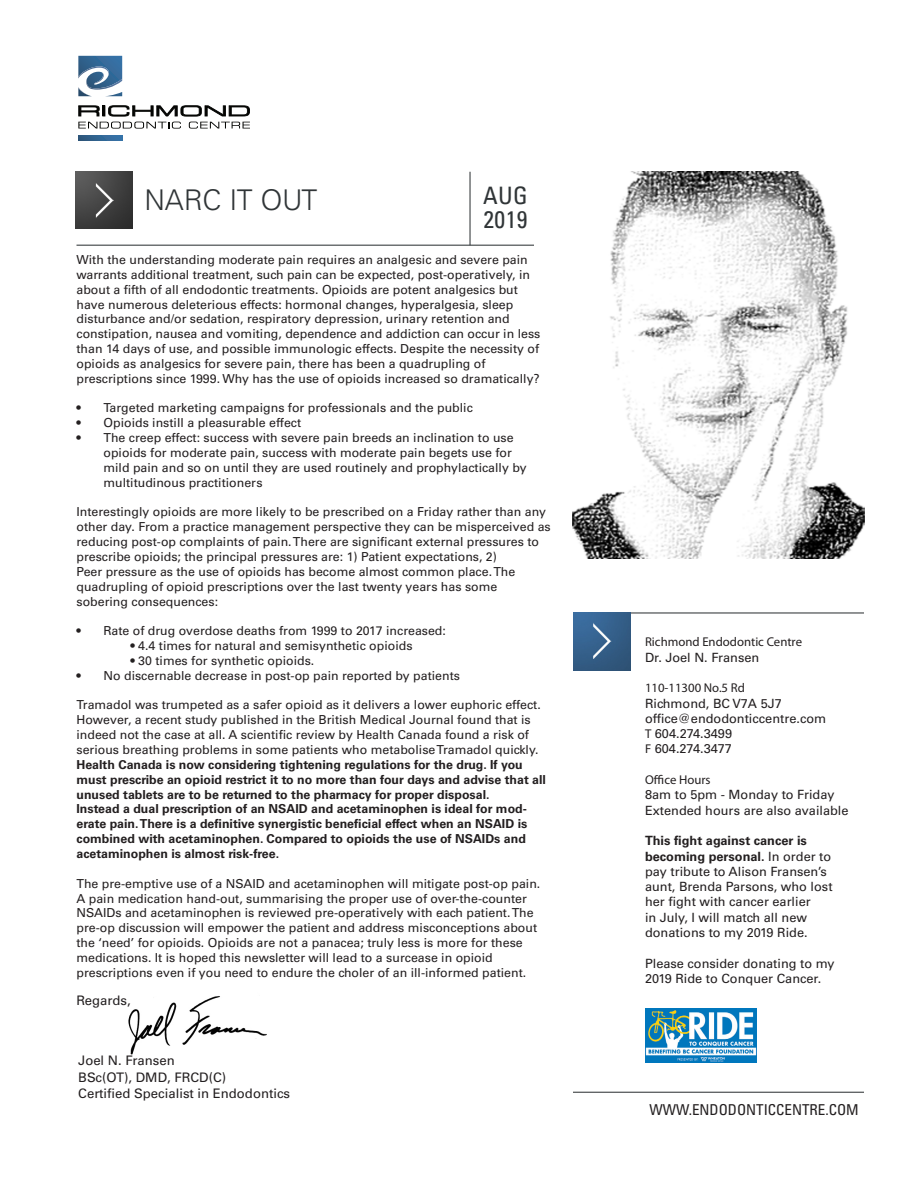
<style>
.page{position:relative;width:918px;height:1188px;background:#fff}
.page>*{position:absolute;margin:0;border:0;box-sizing:border-box;transform-origin:0 0}
.t1{font:300 28.5px "Univers LT Std";letter-spacing:-.02em;color:#303537}
.t2{font:condensed 24px "Univers LT Std";letter-spacing:.02em;color:#303537}
.t3{font:condensed 15px "Univers LT Std";color:#231f20}
.t4{font:13.2px "Univers LT Std";color:#231f20}
.t5{font:12.75px/15.3px "Univers LT Std";color:#231f20}
.t6{font:12.75px "Myriad Pro";color:#231f20}
.t7{font:700 12.75px "Univers";color:#231f20}
.t8{font:12.3px/14.9px "Univers LT Std";color:#231f20}
.t9{font:700 12.3px/14.9px "Univers";color:#231f20;text-align:justify}
.s1{font-family:"Univers";font-weight:700}
.s2{font-family:"Myriad Pro"}
.s3{font-family:"Univers LT Std";font-weight:400}
</style>
<div class="page">
<img style="left:645px;top:1009px;width:111px;height:54px">
<img style="left:572px;top:172px;width:293px;height:386px">
<svg style="left:78px;top:105px;width:172px;height:24px"></svg>
<svg style="left:78px;top:56px;width:44px;height:40px"></svg>
<svg style="left:78px;top:136px;width:44px;height:5px"></svg>
<hr style="left:573px;top:612px;width:291px;height:1px;background:#303537">
<hr style="left:573px;top:1092px;width:291px;height:1px;background:#303537">
<hr style="left:76px;top:245px;width:458px;height:1px;background:#303537">
<hr style="left:470px;top:172px;width:1px;height:73px;background:#303537">
<img style="left:573px;top:612px;width:58px;height:58px">
<img style="left:75px;top:171px;width:58px;height:58px">
<img style="left:128px;top:996px;width:139px;height:59px">
<p class="t1" style="left:144px;top:183px;width:174px">NARC IT OUT</p>
<p class="t2" style="left:483px;top:180px;width:46px">AUG</p>
<p class="t2" style="left:483px;top:204px;width:46px">2019</p>
<p class="t8" style="left:76px;top:252px;width:465px">With the understanding moderate pain requires an analgesic and severe pain warrants additional treatment, such pain can be expected, post-operatively, in about a fifth of all endodontic treatments. Opioids are potent analgesics but have numerous deleterious effects: hormonal changes, hyperalgesia, sleep disturbance and/or sedation, respiratory depression, urinary retention and constipation, nausea and vomiting, dependence and addiction can occur in less than 14 days of use, and possible immunologic effects. Despite the necessity of opioids as analgesics for severe pain, there has been a quadrupling of prescriptions since 1999. Why has the use of opioids increased so dramatically?</p>
<p class="t8" style="left:76px;top:401px;width:398px">• Targeted marketing campaigns for professionals and the public</p>
<p class="t8" style="left:76px;top:416px;width:226px">• Opioids instill a pleasurable effect</p>
<p class="t8" style="left:104px;top:430px;width:425px;text-indent:-27px">• The creep effect: success with severe pain breeds an inclination to use opioids for moderate pain, success with moderate pain begets use for mild pain and so on until they are used routinely and prophylactically by multitudinous practitioners</p>
<p class="t8" style="left:76px;top:505px;width:476px">Interestingly opioids are more likely to be prescribed on a Friday rather than any other day. From a practice management perspective they can be misperceived as reducing post-op complaints of pain. There are significant external pressures to prescribe opioids; the principal pressures are: 1) Patient expectations, 2)<br>Peer pressure as the use of opioids has become almost common place. The quadrupling of opioid prescriptions over the last twenty years has some sobering consequences:</p>
<p class="t8" style="left:76px;top:623px;width:371px">• Rate of drug overdose deaths from 1999 to 2017 increased:</p>
<p class="t8" style="left:131px;top:638px;width:284px">• 4.4 times for natural and semisynthetic opioids</p>
<p class="t8" style="left:131px;top:653px;width:185px">• 30 times for synthetic opioids.</p>
<p class="t8" style="left:76px;top:668px;width:385px">• No discernable decrease in post-op pain reported by patients</p>
<p class="t8" style="left:76px;top:698px;width:471px">Tramadol was trumpeted as a safer opioid as it delivers a lower euphoric effect.<br>However, a recent study published in the British Medical Journal found that is indeed not the case at all. A scientific review by Health Canada found a risk of serious breathing problems in some patients who metabolise Tramadol quickly.<br><span class="s1">Health Canada is now considering tightening regulations for the drug. If you must prescribe an opioid restrict it to no more than four days and advise that all unused tablets are to be returned to the pharmacy for proper disposal.</span></p>
<p class="t9" style="left:76px;top:802px;width:452px">Instead a dual prescription of an NSAID and acetaminophen is ideal for mod&shy;erate pain. There is a definitive synergistic beneficial effect when an NSAID is combined with acetaminophen. Compared to opioids the use of NSAIDs and acetaminophen is almost risk-free.</p>
<p class="t8" style="left:76px;top:876px;width:465px">The pre-emptive use of a NSAID and acetaminophen will mitigate post-op pain.<br>A pain medication hand-out, summarising the proper use of over-the-counter NSAIDs and acetaminophen is reviewed pre-operatively with each patient. The pre-op discussion will empower the patient and address misconceptions about the ‘need’ for opioids. Opioids are not a panacea; truly less is more for these medications. It is hoped this newsletter will lead to a surcease in opioid prescriptions even if you need to endure the choler of an ill-informed patient.</p>
<p class="t4" style="left:76px;top:992px;width:56px">Regards,</p>
<p class="t4" style="left:78px;top:1053px;width:98px">Joel N. Fransen</p>
<p class="t4" style="left:78px;top:1069px;width:149px">BSc(OT), DMD, FRCD(C)</p>
<p class="t4" style="left:78px;top:1085px;width:213px">Certified Specialist in Endodontics</p>
<p class="t6" style="left:645px;top:634px;width:159px">Richmond Endodontic Centre</p>
<p class="t5" style="left:645px;top:650px;width:116px">Dr. Joel N. Fransen</p>
<p class="t6" style="left:645px;top:680px;width:102px">110-11300 No.5 Rd</p>
<p class="t5" style="left:645px;top:695px;width:138px">Richmond, BC V7A 5J7</p>
<p class="t5" style="left:645px;top:711px;width:183px">office@endodonticcentre.com</p>
<p class="t5" style="left:645px;top:726px;width:89px"><span class="s2">T</span> 604.274.3499</p>
<p class="t5" style="left:645px;top:741px;width:89px"><span class="s2">F</span> 604.274.3477</p>
<p class="t6" style="left:645px;top:772px;width:67px">Office Hours</p>
<p class="t5" style="left:645px;top:787px;width:191px">8am to 5pm - Monday to Friday</p>
<p class="t5" style="left:645px;top:803px;width:205px">Extended hours are also available</p>
<p class="t7" style="left:645px;top:833px;width:163px">This fight against cancer is</p>
<p class="t7" style="left:645px;top:849px;width:188px">becoming personal. <span class="s3">In order to</span></p>
<p class="t5" style="left:645px;top:864px;width:183px">pay tribute to Alison Fransen’s</p>
<p class="t5" style="left:645px;top:879px;width:189px">aunt, Brenda Parsons, who lost</p>
<p class="t5" style="left:645px;top:894px;width:167px">her fight with cancer earlier</p>
<p class="t5" style="left:645px;top:910px;width:164px">in July, I will match all new</p>
<p class="t5" style="left:645px;top:925px;width:164px">donations to my 2019 Ride.</p>
<p class="t5" style="left:645px;top:956px;width:191px">Please consider donating to my<br>2019 Ride to Conquer Cancer.</p>
<p class="t3" style="left:650px;top:1100px;width:211px">WWW.ENDODONTICCENTRE.COM</p>
</div>
